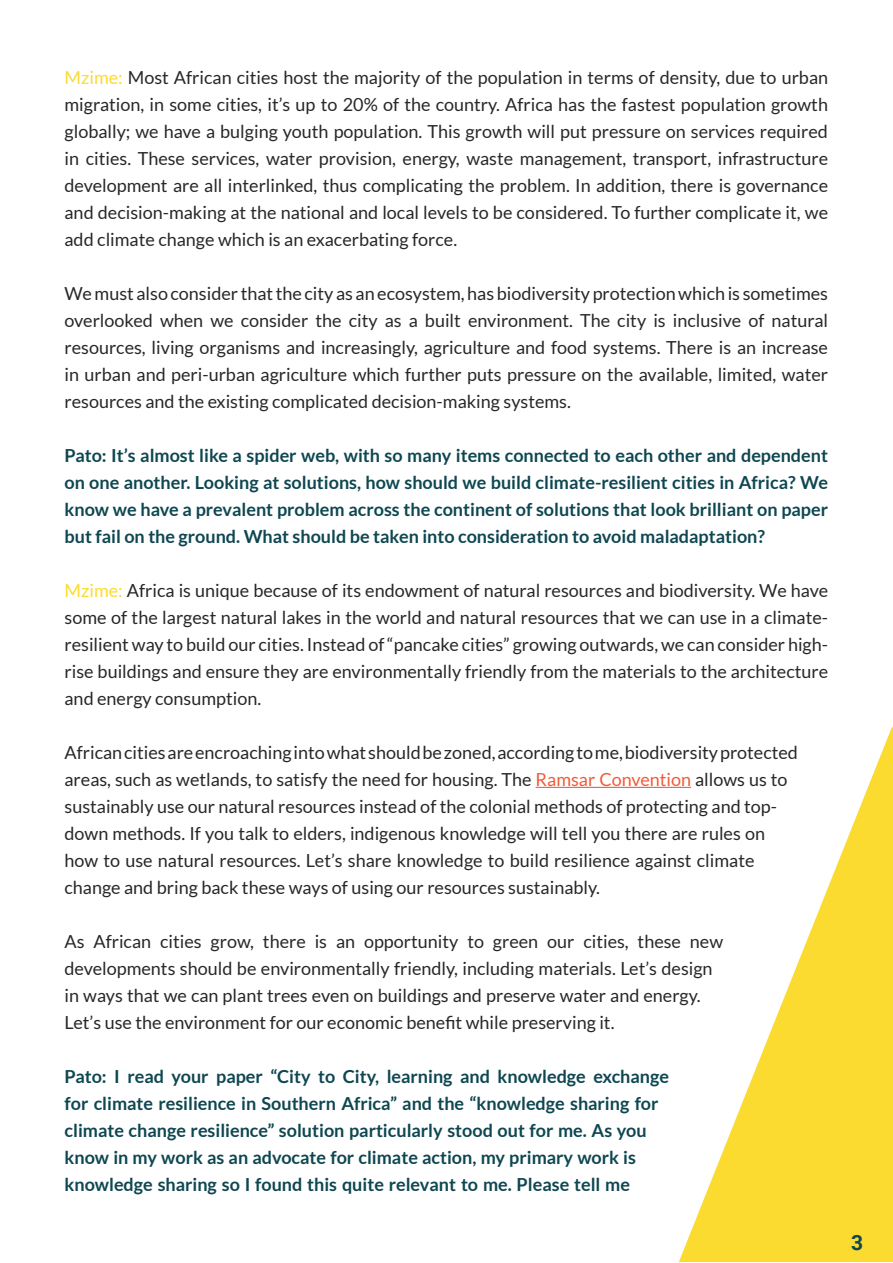
<style>
.page{position:relative;width:893px;height:1263px;background:#fff}
.page>*{position:absolute;margin:0;border:0;box-sizing:border-box;transform-origin:0 0}
.t1{font:700 21px "Roboto";color:#0e4751}
.t2{font:18px/27px "Lato";color:#292829;text-align:justify}
.t3{font:700 18px/27px "Lato";color:#0e4751;text-align:justify}
.s1{color:#fcdb30}
.s2{color:#f15b38}
</style>
<div class="page">
<svg style="left:679px;top:726px;width:214px;height:536px"></svg>
<hr style="left:536px;top:787px;width:155px;height:1px;background:#f15b38">
<p class="t2" style="left:65px;top:64px;width:765px"><span class="s1">Mzime:</span> Most African cities host the majority of the population in terms of density, due to urban migration, in some cities, it’s up to 20% of the country. Africa has the fastest population growth globally; we have a bulging youth population. This growth will put pressure on services required in cities. These services, water provision, energy, waste management, transport, infrastructure development are all interlinked, thus complicating the problem. In addition, there is governance and decision-making at the national and local levels to be considered. To further complicate it, we add climate change which is an exacerbating force.</p>
<p class="t2" style="left:65px;top:280px;width:765px">We must also consider that the city as an ecosystem, has biodiversity protection which is sometimes overlooked when we consider the city as a built environment. The city is inclusive of natural resources, living organisms and increasingly, agriculture and food systems. There is an increase in urban and peri-urban agriculture which further puts pressure on the available, limited, water resources and the existing complicated decision-making systems.</p>
<p class="t3" style="left:65px;top:442px;width:765px">Pato: It’s almost like a spider web, with so many items connected to each other and dependent on one another. Looking at solutions, how should we build climate-resilient cities in Africa? We know we have a prevalent problem across the continent of solutions that look brilliant on paper but fail on the ground. What should be taken into consideration to avoid maladaptation?</p>
<p class="t2" style="left:65px;top:577px;width:765px"><span class="s1">Mzime:</span> Africa is unique because of its endowment of natural resources and biodiversity. We have some of the largest natural lakes in the world and natural resources that we can use in a climate&shy;resilient way to build our cities. Instead of “pancake cities” growing outwards, we can consider high&shy;rise buildings and ensure they are environmentally friendly from the materials to the architecture and energy consumption.</p>
<p class="t2" style="left:65px;top:739px;width:735px;text-align:left">African cities are encroaching into what should be zoned, according to me, biodiversity protected areas, such as wetlands, to satisfy the need for housing. The <span class="s2">Ramsar Convention</span> allows us to sustainably use our natural resources instead of the colonial methods of protecting and top&shy;down methods. If you talk to elders, indigenous knowledge will tell you there are rules on how to use natural resources. Let’s share knowledge to build resilience against climate change and bring back these ways of using our resources sustainably.</p>
<p class="t2" style="left:65px;top:928px;width:660px;text-align:left">As African cities grow, there is an opportunity to green our cities, these new developments should be environmentally friendly, including materials. Let’s design in ways that we can plant trees even on buildings and preserve water and energy.<br>Let’s use the environment for our economic benefit while preserving it.</p>
<p class="t3" style="left:65px;top:1063px;width:606px;text-align:left">Pato: I read your paper “City to City, learning and knowledge exchange for climate resilience in Southern Africa” and the “knowledge sharing for climate change resilience” solution particularly stood out for me. As you know in my work as an advocate for climate action, my primary work is knowledge sharing so I found this quite relevant to me. Please tell me</p>
<p class="t1" style="left:851px;top:1228px;width:14px">3</p>
</div>
